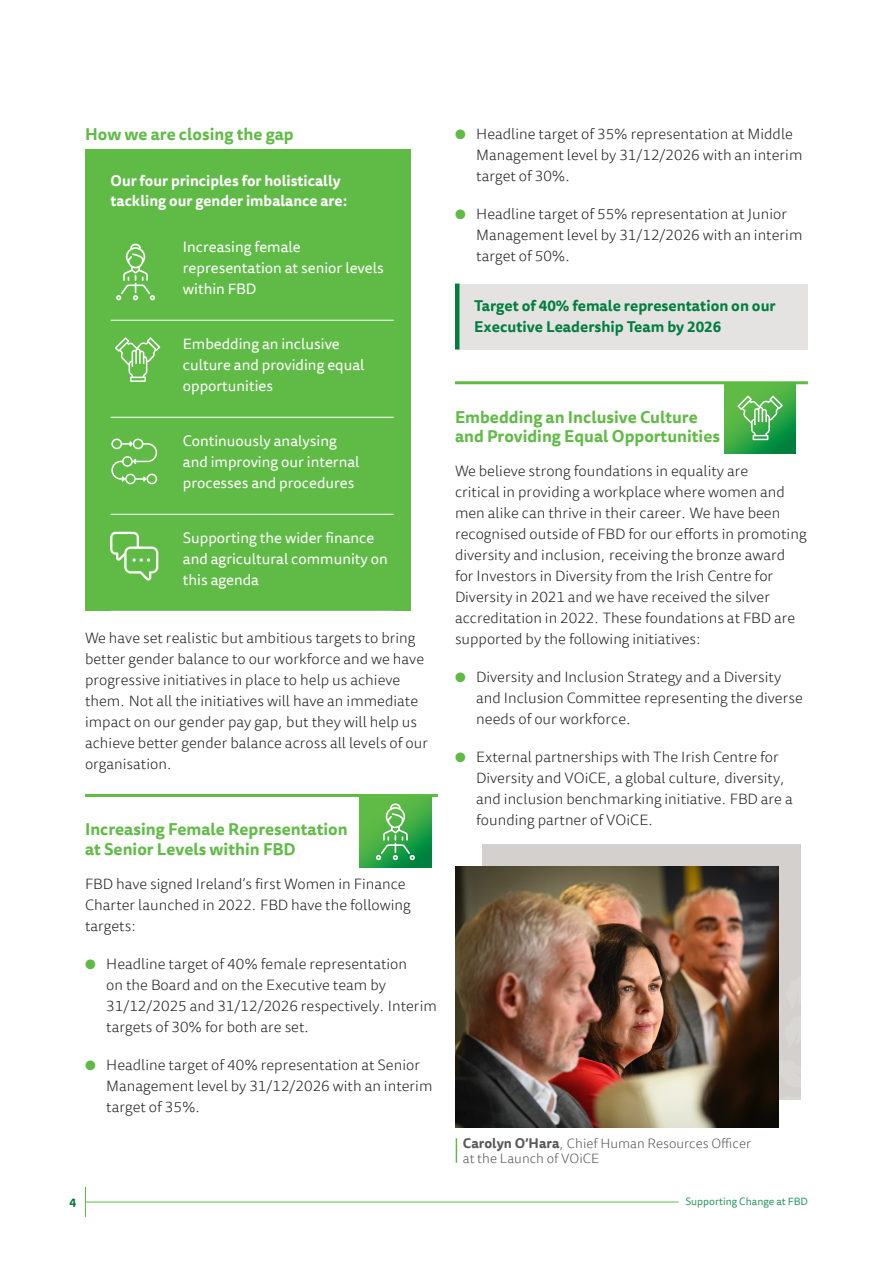
<style>
.page{position:relative;width:893px;height:1263px;background:#fff}
.page>*{position:absolute;margin:0;border:0;box-sizing:border-box;transform-origin:0 0}
.t1{font:700 16.5px/19.5px "Tisa Sans Pro";color:#60bb46}
.t2{font:300 15px/21px "Tisa Sans Pro";color:#231f20}
.t3{font:15px/21px "Tisa Sans Pro";color:#fff}
.t4{font:700 15px/21px "Tisa Sans Pro";color:#007e3d}
.t5{font:700 15px/19.5px "Tisa Sans Pro";color:#fff}
.t6{font:300 13.5px/15px "Tisa Sans Pro";color:#57585a}
.t7{font:700 12px "Tisa Sans Pro";color:#007e3d}
.t8{font:10.5px "Tisa Sans Pro";color:#2c9964}
.s1{color:#60bb46}
.s2{font-weight:700}
</style>
<div class="page">
<hr style="left:85px;top:1202px;width:594px;height:1px;background:#60bb46">
<hr style="left:85px;top:1187px;width:1px;height:30px;background:#60bb46">
<hr style="left:85px;top:794px;width:353px;height:3px;background:#60bb46">
<div style="left:85px;top:150px;width:326px;height:461px;background:#60bb46"></div>
<hr style="left:111px;top:320px;width:283px;height:1px;background:#fff">
<hr style="left:111px;top:417px;width:283px;height:1px;background:#fff">
<hr style="left:111px;top:514px;width:283px;height:1px;background:#fff">
<hr style="left:455px;top:381px;width:353px;height:3px;background:#60bb46">
<div style="left:457px;top:284px;width:350px;height:65px;background:#e5e3e2"></div>
<hr style="left:455px;top:284px;width:4px;height:65px;background:#007e3d">
<div style="left:482px;top:845px;width:319px;height:255px;background:#d3d0ce"></div>
<svg style="left:778px;top:964px;width:1px;height:136px"></svg>
<img style="left:455px;top:866px;width:323px;height:262px">
<svg style="left:456px;top:1138px;width:1px;height:25px"></svg>
<svg style="left:116px;top:244px;width:39px;height:56px"></svg>
<svg style="left:115px;top:337px;width:45px;height:45px"></svg>
<svg style="left:111px;top:439px;width:46px;height:45px"></svg>
<svg style="left:110px;top:532px;width:48px;height:49px"></svg>
<svg style="left:360px;top:796px;width:71px;height:72px"></svg>
<svg style="left:376px;top:803px;width:39px;height:57px"></svg>
<svg style="left:724px;top:382px;width:72px;height:72px"></svg>
<svg style="left:737px;top:396px;width:46px;height:44px"></svg>
<p class="t1" style="left:85px;top:124px;width:210px">How we are closing the gap</p>
<p class="t5" style="left:111px;top:171px;width:239px">Our four principles for holistically tackling our gender imbalance are:</p>
<p class="t3" style="left:183px;top:237px;width:202px">Increasing female representation at senior levels within FBD</p>
<p class="t3" style="left:183px;top:334px;width:183px">Embedding an inclusive culture and providing equal opportunities</p>
<p class="t3" style="left:183px;top:431px;width:178px">Continuously analysing and improving our internal processes and procedures</p>
<p class="t3" style="left:183px;top:528px;width:206px">Supporting the wider finance and agricultural community on this agenda</p>
<p class="t2" style="left:85px;top:628px;width:344px">We have set realistic but ambitious targets to bring better gender balance to our workforce and we have progressive initiatives in place to help us achieve them. Not all the initiatives will have an immediate impact on our gender pay gap, but they will help us achieve better gender balance across all levels of our organisation.</p>
<p class="t1" style="left:85px;top:820px;width:264px">Increasing Female Representation at Senior Levels within FBD</p>
<p class="t2" style="left:85px;top:873px;width:327px">FBD have signed Ireland’s first Women in Finance<br>Charter launched in 2022. FBD have the following targets:</p>
<p class="t2" style="left:106px;top:953px;width:332px;text-indent:-21px"><span class="s1">●</span> Headline target of 40% female representation<br>on the Board and on the Executive team by 31/12/2025 and 31/12/2026 respectively. Interim targets of 30% for both are set.</p>
<p class="t2" style="left:106px;top:1054px;width:328px;text-indent:-21px"><span class="s1">●</span> Headline target of 40% representation at Senior<br>Management level by 31/12/2026 with an interim target of 35%.</p>
<p class="t2" style="left:476px;top:123px;width:328px;text-indent:-21px"><span class="s1">●</span> Headline target of 35% representation at Middle<br>Management level by 31/12/2026 with an interim target of 30%.</p>
<p class="t2" style="left:476px;top:203px;width:328px;text-indent:-21px"><span class="s1">●</span> Headline target of 55% representation at Junior<br>Management level by 31/12/2026 with an interim target of 50%.</p>
<p class="t4" style="left:474px;top:296px;width:303px">Target of 40% female representation on our<br>Executive Leadership Team by 2026</p>
<p class="t1" style="left:455px;top:407px;width:267px">Embedding an Inclusive Culture and Providing Equal Opportunities</p>
<p class="t2" style="left:455px;top:461px;width:353px">We believe strong foundations in equality are<br>critical in providing a workplace where women and men alike can thrive in their career. We have been recognised outside of FBD for our efforts in promoting diversity and inclusion, receiving the bronze award for Investors in Diversity from the Irish Centre for Diversity in 2021 and we have received the silver accreditation in 2022. These foundations at FBD are supported by the following initiatives:</p>
<p class="t2" style="left:476px;top:667px;width:328px;text-indent:-21px"><span class="s1">●</span> Diversity and Inclusion Strategy and a Diversity and Inclusion Committee representing the diverse needs of our workforce.</p>
<p class="t2" style="left:476px;top:747px;width:318px;text-indent:-21px"><span class="s1">●</span> External partnerships with The Irish Centre for Diversity and VOiCE, a global culture, diversity, and inclusion benchmarking initiative. FBD are a founding partner of VOiCE.</p>
<p class="t6" style="left:463px;top:1136px;width:290px"><span class="s2">Carolyn O’Hara</span>, Chief Human Resources Officer at the Launch of VOiCE</p>
<p class="t7" style="left:69px;top:1194px;width:8px">4</p>
<p class="t8" style="left:685px;top:1194px;width:124px">Supporting Change at FBD</p>
</div>
